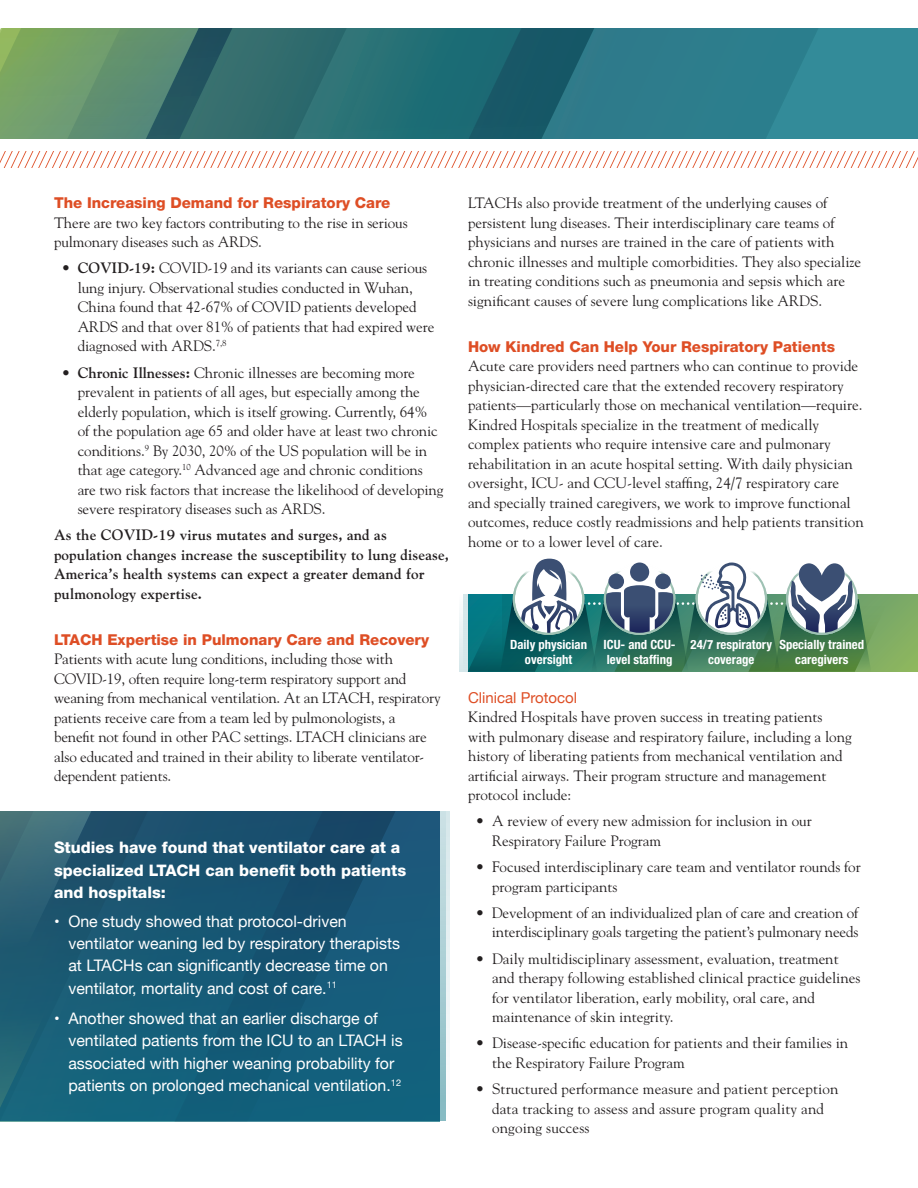
<style>
.page{position:relative;width:918px;height:1188px;background:#fff}
.page>*{position:absolute;margin:0;border:0;box-sizing:border-box;transform-origin:0 0}
.t1{font:15.9px/22.2px "Helvetica Neue";color:#fff}
.t2{font:800 15.9px/22.2px "Helvetica Neue";color:#fff}
.t3{font:15px/19.5px "Goudy";color:#231f20}
.t4{font:700 15px/19.5px "Goudy";letter-spacing:.01em;color:#231f20}
.t5{font:800 15px "Helvetica Neue";color:#de4e25}
.t6{font:15px "Helvetica Neue";color:#de4e25}
.t7{font:700 condensed 12.75px/15.3px "Helvetica Neue";color:#fff;text-align:center}
.s1{font-weight:700}
</style>
<div class="page">
<div style="left:411px;top:811px;width:39px;height:310px;background:linear-gradient(to bottom,#d5e7ea,#fffeff)"></div>
<div style="left:0;top:811px;width:446px;height:310px;background:linear-gradient(to bottom,#1e5070,#146480)"></div>
<svg style="left:459px;top:594px;width:5px;height:78px"></svg>
<div style="left:468px;top:594px;width:450px;height:78px;background:#84af63"></div>
<div style="left:826px;top:28px;width:92px;height:110px;background:#338b99"></div>
<svg style="left:355px;top:28px;width:471px;height:110px"></svg>
<svg style="left:0;top:28px;width:355px;height:110px"></svg>
<svg style="left:0;top:151px;width:918px;height:16px"></svg>
<svg style="left:0;top:811px;width:142px;height:310px"></svg>
<svg style="left:502px;top:559px;width:389px;height:113px"></svg>
<div style="left:786px;top:563px;width:72px;height:72px;border:2px solid #9fc2b4;border-radius:50%"></div>
<svg style="left:464px;top:594px;width:38px;height:78px;fill:#047983"></svg>
<p class="t5" style="left:54px;top:194px;width:338px">The Increasing Demand for Respiratory Care</p>
<p class="t3" style="left:54px;top:212px;width:355px">There are two key factors contributing to the rise in serious pulmonary diseases such as ARDS.</p>
<p class="t3" style="left:78px;top:258px;width:358px;text-indent:-16px">• <span class="s1">COVID-19:</span> COVID-19 and its variants can cause serious lung injury. Observational studies conducted in Wuhan, China found that 42-67% of COVID patients developed ARDS and that over 81% of patients that had expired were diagnosed with ARDS.<sup>7,8</sup></p>
<p class="t3" style="left:78px;top:362px;width:367px;text-indent:-16px">• <span class="s1">Chronic Illnesses:</span> Chronic illnesses are becoming more prevalent in patients of all ages, but especially among the elderly population, which is itself growing. Currently, 64%<br>of the population age 65 and older have at least two chronic conditions.<sup>9</sup> By 2030, 20% of the US population will be in that age category.<sup>10</sup> Advanced age and chronic conditions are two risk factors that increase the likelihood of developing severe respiratory diseases such as ARDS.</p>
<p class="t4" style="left:54px;top:525px;width:397px">As the COVID-19 virus mutates and surges, and as population changes increase the susceptibility to lung disease, America’s health systems can expect a greater demand for pulmonology expertise.</p>
<p class="t5" style="left:54px;top:630px;width:377px">LTACH Expertise in Pulmonary Care and Recovery</p>
<p class="t3" style="left:54px;top:649px;width:388px">Patients with acute lung conditions, including those with COVID-19, often require long-term respiratory support and weaning from mechanical ventilation. At an LTACH, respiratory patients receive care from a team led by pulmonologists, a<br>beneft not found in other PAC settings. LTACH clinicians are also educated and trained in their ability to liberate ventilator&shy;dependent patients.</p>
<p class="t2" style="left:54px;top:837px;width:354px">Studies have found that ventilator care at a specialized LTACH can beneft both patients and hospitals:</p>
<p class="t1" style="left:68px;top:911px;width:333px;text-indent:-14px">• One study showed that protocol-driven ventilator weaning led by respiratory therapists at LTACHs can significantly decrease time on ventilator, mortality and cost of care.<sup>11</sup></p>
<p class="t1" style="left:68px;top:1008px;width:336px;text-indent:-14px">• Another showed that an earlier discharge of ventilated patients from the ICU to an LTACH is associated with higher weaning probability for patients on prolonged mechanical ventilation.<sup>12</sup></p>
<p class="t3" style="left:468px;top:193px;width:395px">LTACHs also provide treatment of the underlying causes of persistent lung diseases. Their interdisciplinary care teams of physicians and nurses are trained in the care of patients with chronic illnesses and multiple comorbidities. They also specialize in treating conditions such as pneumonia and sepsis which are signifcant causes of severe lung complications like ARDS.</p>
<p class="t5" style="left:468px;top:337px;width:369px">How Kindred Can Help Your Respiratory Patients</p>
<p class="t3" style="left:468px;top:356px;width:397px">Acute care providers need partners who can continue to provide physician-directed care that the extended recovery respiratory patients—particularly those on mechanical ventilation—require.<br>Kindred Hospitals specialize in the treatment of medically complex patients who require intensive care and pulmonary rehabilitation in an acute hospital setting. With daily physician oversight, ICU- and CCU-level staffng, 24/7 respiratory care and specially trained caregivers, we work to improve functional outcomes, reduce costly readmissions and help patients transition home or to a lower level of care.</p>
<p class="t7" style="left:510px;top:636px;width:78px">Daily physician oversight</p>
<p class="t7" style="left:691px;top:636px;width:83px">24/7 respiratory coverage</p>
<p class="t7" style="left:779px;top:636px;width:86px">Specially trained caregivers</p>
<p class="t6" style="left:468px;top:687px;width:111px">Clinical Protocol</p>
<p class="t3" style="left:468px;top:707px;width:385px">Kindred Hospitals have proven success in treating patients with pulmonary disease and respiratory failure, including a long history of liberating patients from mechanical ventilation and artifcial airways. Their program structure and management protocol include:</p>
<p class="t3" style="left:492px;top:811px;width:321px;text-indent:-17px">• A review of every new admission for inclusion in our<br>Respiratory Failure Program</p>
<p class="t3" style="left:492px;top:857px;width:370px;text-indent:-17px">• Focused interdisciplinary care team and ventilator rounds for program participants</p>
<p class="t3" style="left:476px;top:903px;width:385px;text-align:right">• Development of an individualized plan of care and creation of interdisciplinary goals targeting the patient’s pulmonary needs</p>
<p class="t3" style="left:492px;top:948px;width:370px;text-indent:-17px">• Daily multidisciplinary assessment, evaluation, treatment and therapy following established clinical practice guidelines for ventilator liberation, early mobility, oral care, and maintenance of skin integrity.</p>
<p class="t3" style="left:492px;top:1033px;width:358px;text-indent:-17px">• Disease-specifc education for patients and their families in the Respiratory Failure Program</p>
<p class="t3" style="left:492px;top:1079px;width:348px;text-indent:-17px">• Structured performance measure and patient perception data tracking to assess and assure program quality and ongoing success</p>
<p class="t7" style="left:604px;top:636px;width:74px;text-align:left">ICU- and CCU&shy;level staffng</p>
</div>
